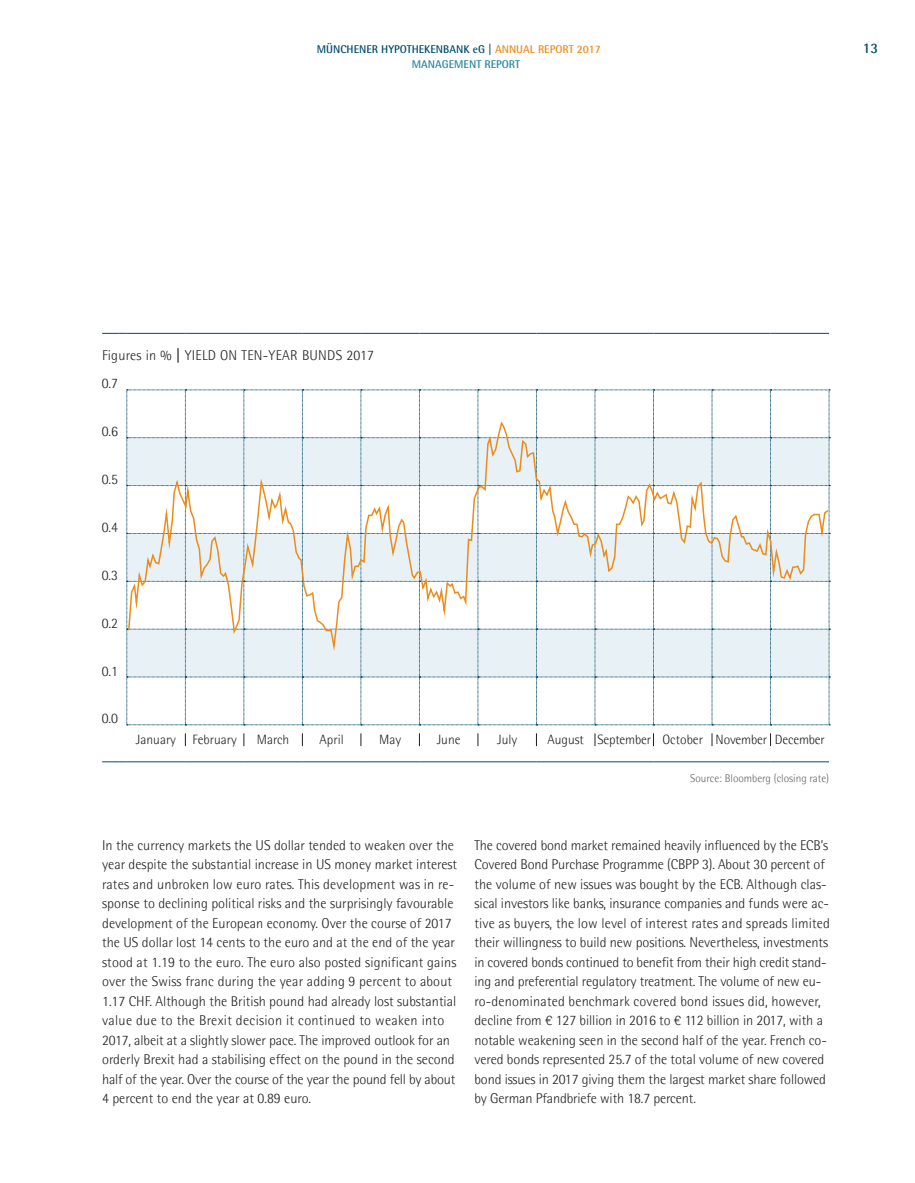
<style>
.page{position:relative;width:915px;height:1183px;background:#fff}
.page>*{position:absolute;margin:0;border:0;box-sizing:border-box;transform-origin:0 0}
.t1{font:300 14.25px/19.5px "Rotis Semi Sans Pro";color:#231f20}
.t2{font:700 14.25px "Rotis Semi Sans Pro";color:#004b6c}
.t3{font:300 13.5px "Rotis Semi Sans Pro";color:#231f20}
.t4{font:700 11.25px "Rotis Semi Sans Pro";color:#004b6c}
.t5{font:300 11.25px "Rotis Semi Sans Pro";color:#636366}
.t6{font:700 11.25px "Rotis Semi Sans Pro";color:#2584a2}
.s1{color:#eb8c1b}
.s2{font-weight:700}
</style>
<div class="page">
<svg style="left:102px;top:333px;width:25px;height:1px"></svg>
<hr style="left:127px;top:333px;width:58px;height:1px;background:#004b6c">
<hr style="left:185px;top:333px;width:59px;height:1px;background:#004b6c">
<hr style="left:244px;top:333px;width:58px;height:1px;background:#004b6c">
<hr style="left:302px;top:333px;width:59px;height:1px;background:#004b6c">
<hr style="left:361px;top:333px;width:58px;height:1px;background:#004b6c">
<hr style="left:419px;top:333px;width:59px;height:1px;background:#004b6c">
<hr style="left:478px;top:333px;width:58px;height:1px;background:#004b6c">
<hr style="left:536px;top:333px;width:58px;height:1px;background:#004b6c">
<hr style="left:594px;top:333px;width:59px;height:1px;background:#004b6c">
<hr style="left:653px;top:333px;width:58px;height:1px;background:#004b6c">
<hr style="left:711px;top:333px;width:59px;height:1px;background:#004b6c">
<hr style="left:770px;top:333px;width:58px;height:1px;background:#004b6c">
<svg style="left:102px;top:761px;width:25px;height:1px"></svg>
<hr style="left:127px;top:761px;width:58px;height:1px;background:#004b6c">
<hr style="left:185px;top:761px;width:59px;height:1px;background:#004b6c">
<hr style="left:244px;top:761px;width:58px;height:1px;background:#004b6c">
<hr style="left:302px;top:761px;width:59px;height:1px;background:#004b6c">
<hr style="left:361px;top:761px;width:58px;height:1px;background:#004b6c">
<hr style="left:419px;top:761px;width:59px;height:1px;background:#004b6c">
<hr style="left:478px;top:761px;width:58px;height:1px;background:#004b6c">
<hr style="left:536px;top:761px;width:58px;height:1px;background:#004b6c">
<hr style="left:594px;top:761px;width:59px;height:1px;background:#004b6c">
<hr style="left:653px;top:761px;width:58px;height:1px;background:#004b6c">
<hr style="left:711px;top:761px;width:59px;height:1px;background:#004b6c">
<hr style="left:770px;top:761px;width:58px;height:1px;background:#004b6c">
<svg style="left:185px;top:733px;width:1px;height:13px"></svg>
<svg style="left:243px;top:733px;width:1px;height:13px"></svg>
<svg style="left:302px;top:733px;width:1px;height:13px"></svg>
<svg style="left:360px;top:733px;width:1px;height:13px"></svg>
<svg style="left:419px;top:733px;width:1px;height:13px"></svg>
<svg style="left:477px;top:733px;width:1px;height:13px"></svg>
<svg style="left:536px;top:733px;width:1px;height:13px"></svg>
<svg style="left:594px;top:733px;width:1px;height:13px"></svg>
<svg style="left:653px;top:733px;width:1px;height:13px"></svg>
<svg style="left:711px;top:733px;width:1px;height:13px"></svg>
<svg style="left:770px;top:733px;width:1px;height:13px"></svg>
<svg style="left:126px;top:389px;width:703px;height:336px"></svg>
<svg style="left:127px;top:419px;width:702px;height:236px"></svg>
<p class="t4" style="left:317px;top:42px;width:285px">MÜNCHENER HYPOTHEKENBANK eG | <span class="s1">ANNUAL REPORT 2017</span></p>
<p class="t2" style="left:862px;top:39px;width:17px">13</p>
<p class="t6" style="left:411px;top:57px;width:110px">MANAGEMENT REPORT</p>
<p class="t1" style="left:102px;top:346px;width:273px">Figures in % <span class="s2">|</span> YIELD ON TEN-YEAR BUNDS 2017</p>
<p class="t1" style="left:102px;top:374px;width:18px">0.7</p>
<p class="t1" style="left:102px;top:422px;width:18px">0.6</p>
<p class="t1" style="left:102px;top:469px;width:18px">0.5</p>
<p class="t1" style="left:102px;top:517px;width:18px">0.4</p>
<p class="t1" style="left:102px;top:565px;width:18px">0.3</p>
<p class="t1" style="left:102px;top:613px;width:18px">0.2</p>
<p class="t1" style="left:102px;top:661px;width:18px">0.1</p>
<p class="t1" style="left:102px;top:708px;width:18px">0.0</p>
<p class="t3" style="left:136px;top:731px;width:102px">January February</p>
<p class="t3" style="left:257px;top:731px;width:34px">March</p>
<p class="t3" style="left:319px;top:731px;width:26px">April</p>
<p class="t3" style="left:379px;top:731px;width:24px">May</p>
<p class="t3" style="left:436px;top:731px;width:25px">June</p>
<p class="t3" style="left:497px;top:731px;width:22px">July</p>
<p class="t3" style="left:547px;top:731px;width:279px">August September October November December</p>
<p class="t5" style="left:690px;top:771px;width:140px">Source: Bloomberg (closing rate)</p>
<p class="t1" style="left:102px;top:835px;width:356px">In the currency markets the US dollar tended to weaken over the year despite the substantial increase in US money market interest rates and unbroken low euro rates. This development was in re&shy;sponse to declining political risks and the surprisingly favourable development of the European economy. Over the course of 2017 the US dollar lost 14 cents to the euro and at the end of the year stood at 1.19 to the euro. The euro also posted significant gains over the Swiss franc during the year adding 9 percent to about 1.17 CHF. Although the British pound had already lost substantial value due to the Brexit decision it continued to weaken into 2017, albeit at a slightly slower pace. The improved outlook for an orderly Brexit had a stabilising effect on the pound in the second half of the year. Over the course of the year the pound fell by about 4 percent to end the year at 0.89 euro.</p>
<p class="t1" style="left:474px;top:835px;width:357px">The covered bond market remained heavily influenced by the ECB’s Covered Bond Purchase Programme (CBPP 3). About 30 percent of the volume of new issues was bought by the ECB. Although clas&shy;sical investors like banks, insurance companies and funds were ac&shy;tive as buyers, the low level of interest rates and spreads limited their willingness to build new positions. Nevertheless, investments in covered bonds continued to benefit from their high credit stand&shy;ing and preferential regulatory treatment. The volume of new eu&shy;ro-denominated benchmark covered bond issues did, however, decline from € 127 billion in 2016 to € 112 billion in 2017, with a notable weakening seen in the second half of the year. French co&shy;vered bonds represented 25.7 of the total volume of new covered bond issues in 2017 giving them the largest market share followed by German Pfandbriefe with 18.7 percent.</p>
</div>
